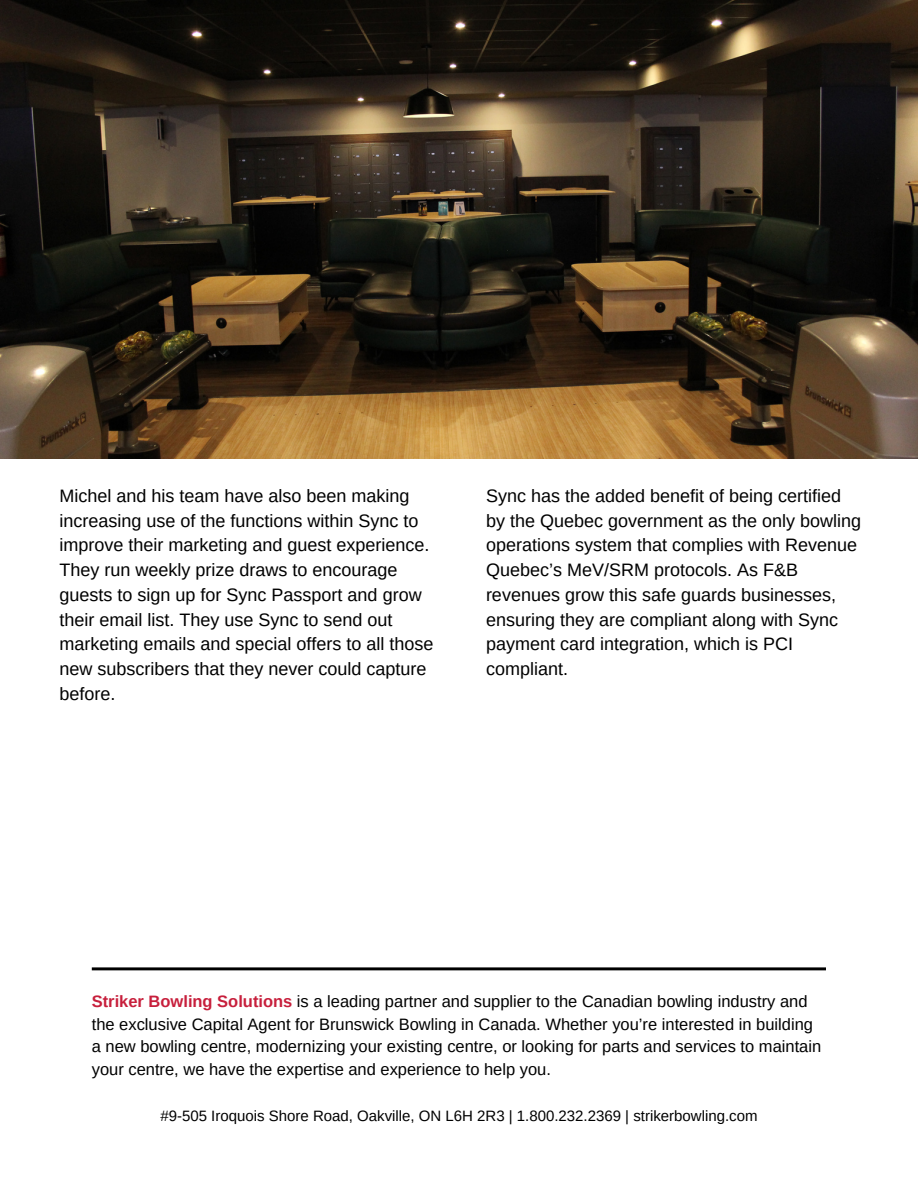
<style>
.page{position:relative;width:918px;height:1188px;background:#fff}
.page>*{position:absolute;margin:0;border:0;box-sizing:border-box;transform-origin:0 0}
.t1{font:18px/24.8px "Arimo";color:#000}
.t2{font:16.5px/22.5px "Arimo";color:#000}
.t3{font:15px "Arimo";color:#000}
.s1{font-weight:700;color:#c71f3c}
</style>
<div class="page">
<svg style="left:92px;top:967px;width:734px;height:3px;background:#222"></svg>
<img style="left:0;top:0;width:918px;height:459px">
<p class="t1" style="left:60px;top:483px;width:376px">Michel and his team have also been making increasing use of the functions within Sync to improve their marketing and guest experience.<br>They run weekly prize draws to encourage guests to sign up for Sync Passport and grow their email list. They use Sync to send out marketing emails and special offers to all those new subscribers that they never could capture before.</p>
<p class="t1" style="left:486px;top:483px;width:377px">Sync has the added benefit of being certified by the Quebec government as the only bowling operations system that complies with Revenue Quebec’s MeV/SRM protocols. As F&amp;B revenues grow this safe guards businesses, ensuring they are compliant along with Sync payment card integration, which is PCI compliant.</p>
<p class="t2" style="left:92px;top:990px;width:731px"><span class="s1">Striker Bowling Solutions</span> is a leading partner and supplier to the Canadian bowling industry and the exclusive Capital Agent for Brunswick Bowling in Canada. Whether you’re interested in building a new bowling centre, modernizing your existing centre, or looking for parts and services to maintain your centre, we have the expertise and experience to help you.</p>
<p class="t3" style="left:160px;top:1106px;width:599px">#9-505 Iroquois Shore Road, Oakville, ON L6H 2R3 | 1.800.232.2369 | strikerbowling.com</p>
</div>
